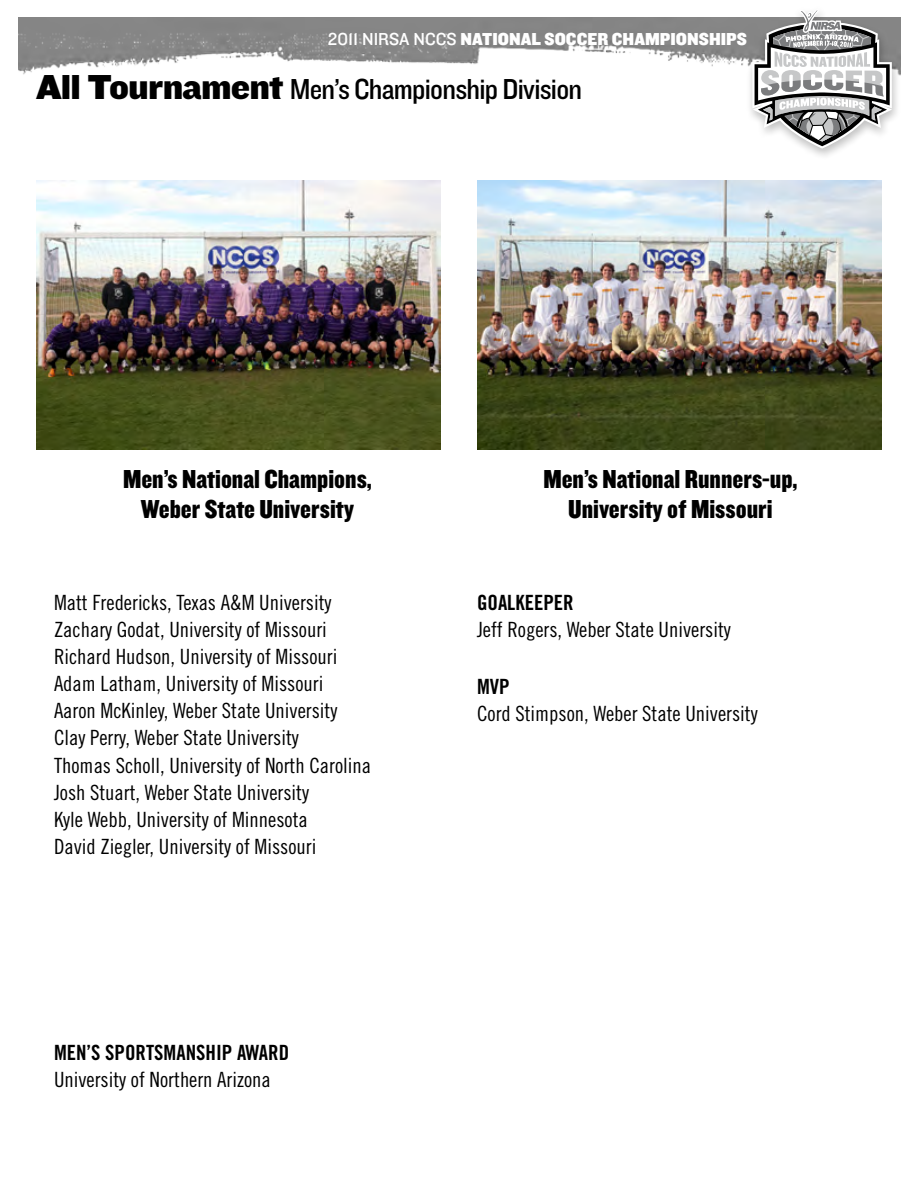
<style>
.page{position:relative;width:918px;height:1188px;background:#fff}
.page>*{position:absolute;margin:0;border:0;box-sizing:border-box;transform-origin:0 0}
.t1{font:30px "Knockout HTF30 Junior Welterwt";letter-spacing:-.025em;color:#000}
.t2{font:27px/30px "Knockout HTF70 Full Welterwt";color:#000;text-align:center}
.t3{font:21px/27px "Trade Gothic Cond Eighteen";color:#000}
.t4{font:21px "Trade Gothic Bold Cond Twenty";color:#000}
.t5{font:18px "Knockout HTF71 Full Middlewt";color:#fff}
.s1{font-family:"Knockout HTF31 Junior Middlewt"}
.s2{font-family:"Knockout HTF72 Full Cruiserwt";font-size:36px}
</style>
<div class="page">
<img style="left:18px;top:18px;width:727px;height:57px">
<img style="left:36px;top:180px;width:405px;height:270px">
<img style="left:477px;top:180px;width:405px;height:270px">
<div style="left:745px;top:6px;width:157px;height:155px;background:#000;opacity:.25"></div>
<svg style="left:752px;top:9px;width:140px;height:140px"></svg>
<p class="t5" style="left:328px;top:29px;width:421px"><span class="s1">2011 NIRSA NCCS</span> NATIONAL SOCCER CHAMPIONSHIPS</p>
<h1 class="t1" style="left:36px;top:73px;width:548px"><span class="s2">All Tournament</span> Men’s Championship Division</h1>
<p class="t2" style="left:123px;top:465px;width:250px">Men’s National Champions,<br>Weber State University</p>
<p class="t2" style="left:543px;top:465px;width:256px">Men’s National Runners-up,<br>University of Missouri</p>
<p class="t3" style="left:54px;top:589px;width:319px">Matt Fredericks, Texas A&amp;M University Zachary Godat, University of Missouri Richard Hudson, University of Missouri Adam Latham, University of Missouri<br>Aaron McKinley, Weber State University Clay Perry, Weber State University<br>Thomas Scholl, University of North Carolina Josh Stuart, Weber State University<br>Kyle Webb, University of Minnesota<br>David Ziegler, University of Missouri</p>
<p class="t4" style="left:477px;top:590px;width:95px">GOALKEEPER</p>
<p class="t3" style="left:477px;top:616px;width:255px">Jeff Rogers, Weber State University</p>
<p class="t4" style="left:477px;top:674px;width:34px">MVP</p>
<p class="t3" style="left:477px;top:700px;width:282px">Cord Stimpson, Weber State University</p>
<p class="t4" style="left:54px;top:1040px;width:237px">MEN’S SPORTSMANSHIP AWARD</p>
<p class="t3" style="left:54px;top:1066px;width:218px">University of Northern Arizona</p>
</div>
